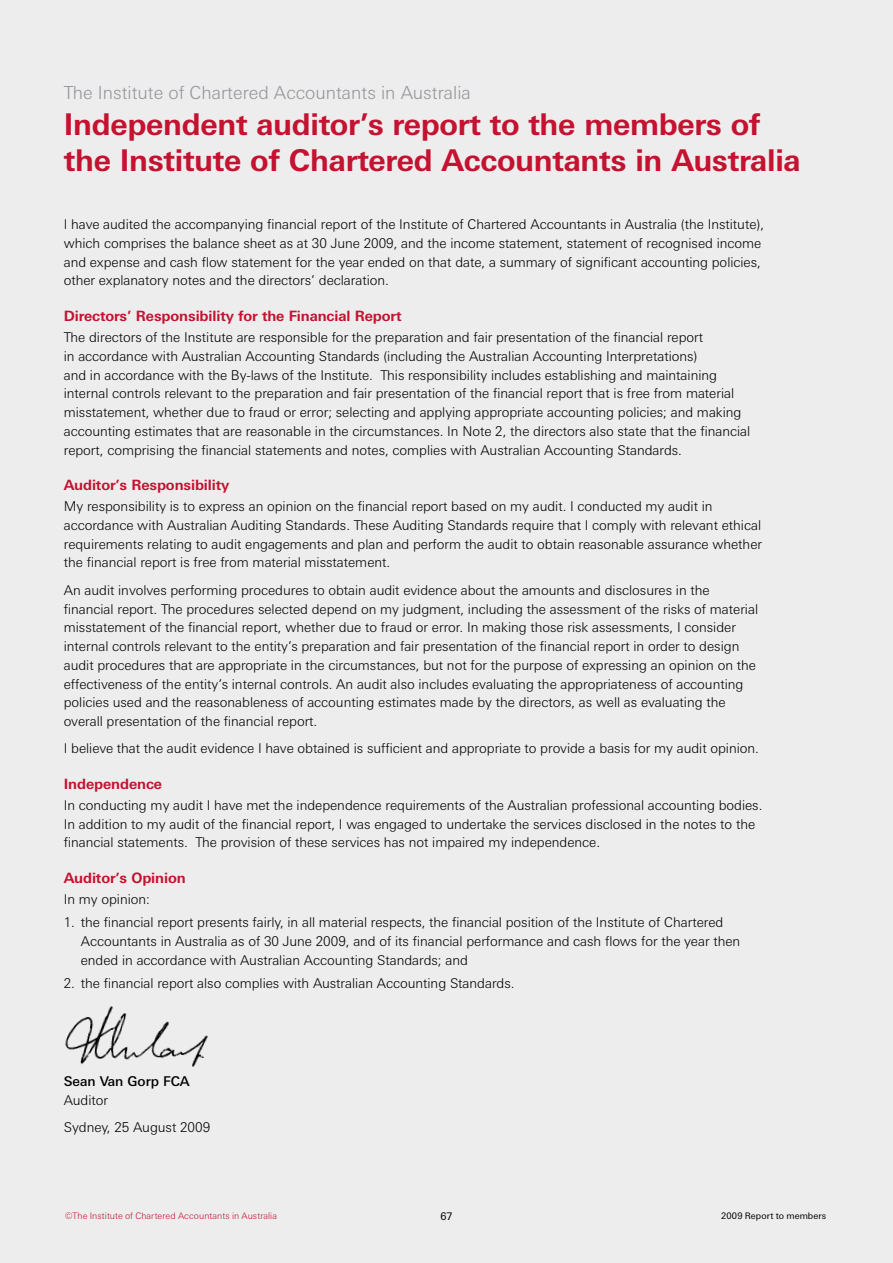
<style>
.page{position:relative;width:893px;height:1263px;background:#ededee}
.page>*{position:absolute;margin:0;border:0;box-sizing:border-box;transform-origin:0 0}
.t1{font:700 30px/36px "Linotype Univers Basic";letter-spacing:-.01em;color:#c41230}
.t2{font:300 18px "Linotype Univers Basic";color:#939598}
.t3{font:700 14.25px "Linotype Univers Basic";letter-spacing:-.005em;color:#c41230}
.t4{font:300 13.5px/18.8px "Linotype Univers Basic";letter-spacing:-.005em;color:#000}
.t5{font:500 13.5px "Linotype Univers Basic";letter-spacing:-.005em;color:#000}
.t6{font:10.5px "Linotype Univers Basic";color:#000}
.t7{font:300 9px "Linotype Univers Basic";letter-spacing:.005em;color:#c41230}
.t8{font:9px "Linotype Univers Basic";letter-spacing:.005em;color:#000}
</style>
<div class="page">
<img style="left:65px;top:1006px;width:143px;height:61px">
<h2 class="t2" style="left:64px;top:82px;width:409px">The Institute of Chartered Accountants in Australia</h2>
<h1 class="t1" style="left:64px;top:106px;width:738px">Independent auditor’s report to the members of the Institute of Chartered Accountants in Australia</h1>
<p class="t4" style="left:64px;top:215px;width:702px">I have audited the accompanying financial report of the Institute of Chartered Accountants in Australia (the Institute), which comprises the balance sheet as at 30 June 2009, and the income statement, statement of recognised income and expense and cash flow statement for the year ended on that date, a summary of significant accounting policies, other explanatory notes and the directors’ declaration.</p>
<p class="t3" style="left:64px;top:307px;width:339px">Directors’ Responsibility for the Financial Report</p>
<p class="t4" style="left:64px;top:328px;width:688px">The directors of the Institute are responsible for the preparation and fair presentation of the financial report<br>in accordance with Australian Accounting Standards (including the Australian Accounting Interpretations)<br>and in accordance with the By-laws of the Institute. This responsibility includes establishing and maintaining internal controls relevant to the preparation and fair presentation of the financial report that is free from material misstatement, whether due to fraud or error; selecting and applying appropriate accounting policies; and making accounting estimates that are reasonable in the circumstances. In Note 2, the directors also state that the financial report, comprising the financial statements and notes, complies with Australian Accounting Standards.</p>
<p class="t3" style="left:64px;top:477px;width:167px">Auditor’s Responsibility</p>
<p class="t4" style="left:64px;top:497px;width:700px">My responsibility is to express an opinion on the financial report based on my audit. I conducted my audit in accordance with Australian Auditing Standards. These Auditing Standards require that I comply with relevant ethical requirements relating to audit engagements and plan and perform the audit to obtain reasonable assurance whether the financial report is free from material misstatement.</p>
<p class="t4" style="left:64px;top:580px;width:696px">An audit involves performing procedures to obtain audit evidence about the amounts and disclosures in the financial report. The procedures selected depend on my judgment, including the assessment of the risks of material misstatement of the financial report, whether due to fraud or error. In making those risk assessments, I consider internal controls relevant to the entity’s preparation and fair presentation of the financial report in order to design audit procedures that are appropriate in the circumstances, but not for the purpose of expressing an opinion on the effectiveness of the entity’s internal controls. An audit also includes evaluating the appropriateness of accounting policies used and the reasonableness of accounting estimates made by the directors, as well as evaluating the overall presentation of the financial report.</p>
<p class="t4" style="left:64px;top:739px;width:697px">I believe that the audit evidence I have obtained is sufficient and appropriate to provide a basis for my audit opinion.</p>
<p class="t3" style="left:64px;top:775px;width:100px">Independence</p>
<p class="t4" style="left:64px;top:796px;width:700px">In conducting my audit I have met the independence requirements of the Australian professional accounting bodies.<br>In addition to my audit of the financial report, I was engaged to undertake the services disclosed in the notes to the financial statements. The provision of these services has not impaired my independence.</p>
<p class="t3" style="left:64px;top:869px;width:123px">Auditor’s Opinion</p>
<p class="t4" style="left:64px;top:890px;width:88px">In my opinion:</p>
<p class="t4" style="left:81px;top:913px;width:661px;text-indent:-17px">1. the financial report presents fairly, in all material respects, the financial position of the Institute of Chartered<br>Accountants in Australia as of 30 June 2009, and of its financial performance and cash flows for the year then ended in accordance with Australian Accounting Standards; and</p>
<p class="t4" style="left:64px;top:973px;width:452px">2. the financial report also complies with Australian Accounting Standards.</p>
<p class="t5" style="left:64px;top:1074px;width:127px">Sean Van Gorp FCA</p>
<p class="t4" style="left:64px;top:1086px;width:148px;line-height:27.3px">Auditor<br>Sydney, 25 August 2009</p>
<p class="t7" style="left:65px;top:1210px;width:213px">©The Institute of Chartered Accountants in Australia</p>
<p class="t6" style="left:440px;top:1210px;width:14px">67</p>
<p class="t8" style="left:721px;top:1210px;width:106px">2009 Report to members</p>
</div>
